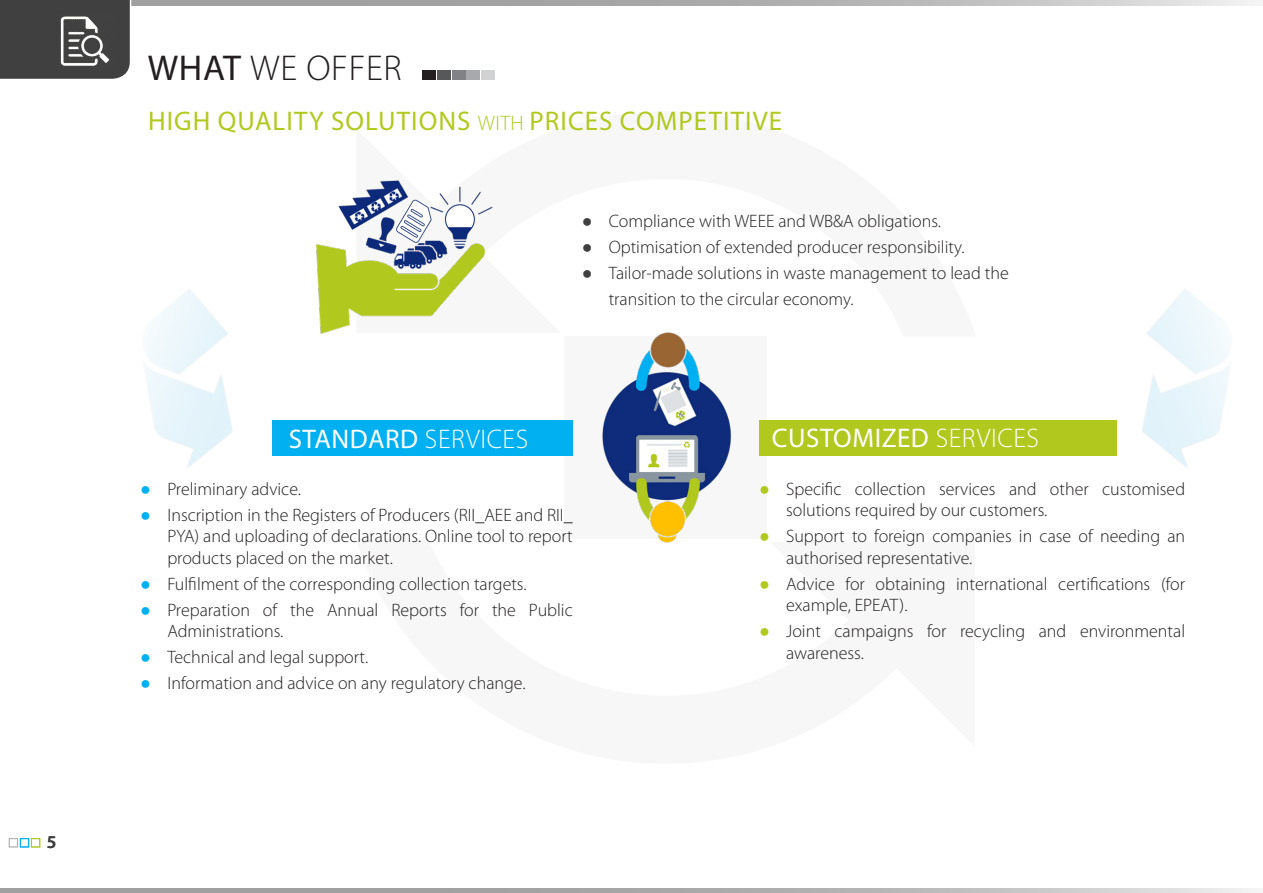
<style>
.page{position:relative;width:1263px;height:893px;background:#fff}
.page>*{position:absolute;margin:0;border:0;box-sizing:border-box;transform-origin:0 0}
.t1{font:300 36px "Myriad Pro";letter-spacing:.02em;color:#231f20}
.t2{font:27px "Myriad Pro";letter-spacing:.04em;color:#b1c91f}
.t3{font:27px "Myriad Pro";letter-spacing:.02em;color:#fff}
.t4{font:300 18px/21.6px "Myriad Pro";color:#231f20}
.t5{font:600 18px "Myriad Pro";color:#404040}
.s1{font-weight:400}
.s2{font-weight:300;font-size:21px}
.s3{font-family:"Arial";font-weight:400;color:#404040}
.s4{font-weight:300}
.s5{font-family:"Arial";font-weight:400;color:#00b0f0}
.s6{font-family:"Arial";font-weight:400;color:#b1c91f}
</style>
<div class="page">
<div style="left:565px;top:336px;width:202px;height:202px;background:#f7f7f8"></div>
<div style="left:272px;top:420px;width:301px;height:36px;background:#00b0f0"></div>
<div style="left:759px;top:420px;width:357px;height:36px;background:#b1c91f"></div>
<img style="left:602px;top:332px;width:129px;height:211px">
<img style="left:316px;top:180px;width:177px;height:154px">
<img style="left:144px;top:289px;width:89px;height:179px">
<img style="left:1116px;top:289px;width:114px;height:179px">
<div style="left:422px;top:70px;width:13px;height:10px;background:#231f20"></div>
<div style="left:437px;top:70px;width:13px;height:10px;background:#57585a"></div>
<div style="left:452px;top:70px;width:13px;height:10px;background:#808285"></div>
<div style="left:467px;top:70px;width:13px;height:10px;background:#a8a9ad"></div>
<div style="left:481px;top:70px;width:14px;height:10px;background:#d1d2d4"></div>
<div style="left:9px;top:838px;width:9px;height:9px;border:1px solid #969696"></div>
<div style="left:20px;top:838px;width:9px;height:9px;border:1px solid #00b0f0"></div>
<div style="left:31px;top:838px;width:9px;height:9px;border:1px solid #b1c91f"></div>
<svg style="left:131px;top:0;width:1128px;height:5px;background:#b3b3b3"></svg>
<svg style="left:0;top:888px;width:1259px;height:5px;background:#b1b1b1"></svg>
<div style="left:0;top:0;width:130px;height:79px;background:#404040"></div>
<img style="left:58px;top:13px;width:55px;height:55px">
<p class="t5" style="left:47px;top:830px;width:11px">5</p>
<h1 class="t1" style="left:148px;top:48px;width:255px"><span class="s1">WHAT</span> WE OFFER</h1>
<h2 class="t2" style="left:148px;top:104px;width:636px">HIGH QUALITY SOLUTIONS <span class="s2">WITH</span> PRICES COMPETITIVE</h2>
<p class="t4" style="left:582px;top:211px;width:361px"><span class="s3">●</span> Compliance with WEEE and WB&amp;A obligations.</p>
<p class="t4" style="left:582px;top:236px;width:384px"><span class="s3">●</span> Optimisation of extended producer responsibility.</p>
<p class="t4" style="left:609px;top:260px;width:401px;line-height:25.8px;text-indent:-27px"><span class="s3">●</span> Tailor-made solutions in waste management to lead the transition to the circular economy.</p>
<h2 class="t3" style="left:289px;top:422px;width:241px">STANDARD <span class="s4">SERVICES</span></h2>
<p class="t4" style="left:140px;top:478px;width:162px"><span class="s5">●</span> Preliminary advice.</p>
<p class="t4" style="left:167px;top:504px;width:407px;text-align:justify;text-indent:-27px"><span class="s5">●</span> Inscription in the Registers of Producers (RII_AEE and RII_ PYA) and uploading of declarations. Online tool to report products placed on the market.</p>
<p class="t4" style="left:140px;top:573px;width:388px"><span class="s5">●</span> Fulfilment of the corresponding collection targets.</p>
<p class="t4" style="left:167px;top:599px;width:407px;text-indent:-27px"><span class="s5">●</span> Preparation of the Annual Reports for the Public<br>Administrations.</p>
<p class="t4" style="left:140px;top:647px;width:229px"><span class="s5">●</span> Technical and legal support.</p>
<p class="t4" style="left:140px;top:673px;width:387px"><span class="s5">●</span> Information and advice on any regulatory change.</p>
<h2 class="t3" style="left:772px;top:421px;width:269px">CUSTOMIZED <span class="s4">SERVICES</span></h2>
<p class="t4" style="left:786px;top:478px;width:401px;text-indent:-27px"><span class="s6">●</span> Specific collection services and other customised solutions required by our customers.</p>
<p class="t4" style="left:786px;top:526px;width:401px;text-indent:-27px"><span class="s6">●</span> Support to foreign companies in case of needing an authorised representative.</p>
<p class="t4" style="left:786px;top:573px;width:401px;text-indent:-27px"><span class="s6">●</span> Advice for obtaining international certifications (for example, EPEAT).</p>
<p class="t4" style="left:786px;top:620px;width:401px;text-indent:-27px"><span class="s6">●</span> Joint campaigns for recycling and environmental awareness.</p>
</div>
